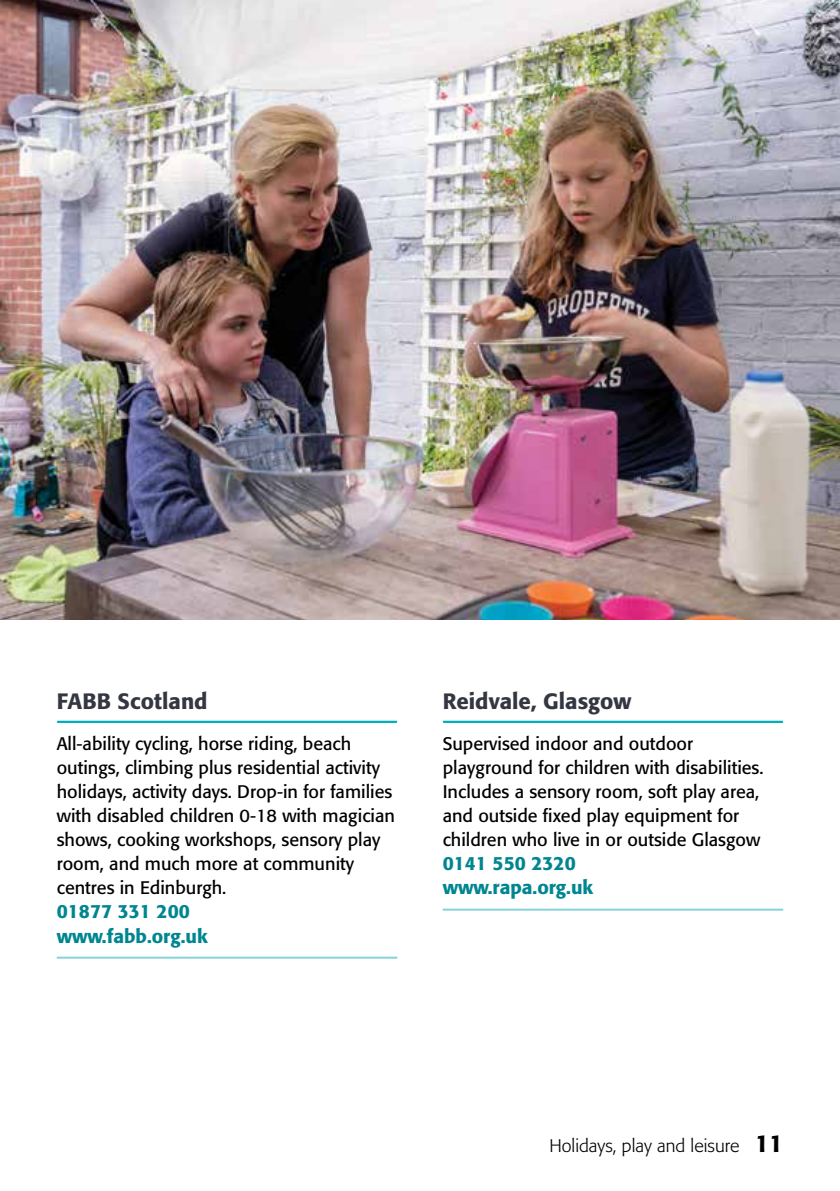
<style>
.page{position:relative;width:840px;height:1191px;background:#fff}
.page>*{position:absolute;margin:0;border:0;box-sizing:border-box;transform-origin:0 0}
.t1{font:500 22px "Formata BQ";color:#343741}
.t2{font:500 19px/24px "Formata BQ";color:#008690}
.t3{font:18px/24px "Formata BQ";color:#000}
.t4{font:300 18px "Formata BQ";color:#000}
.s1{font-weight:500;font-size:24px}
</style>
<div class="page">
<svg style="left:58px;top:720px;width:338px;height:2px"></svg>
<hr style="left:57px;top:956px;width:340px;height:2px;background:#86d2da">
<svg style="left:443px;top:720px;width:338px;height:2px"></svg>
<hr style="left:442px;top:908px;width:340px;height:2px;background:#86d2da">
<img style="left:0;top:0;width:839px;height:619px">
<p class="t1" style="left:57px;top:688px;width:152px">FABB Scotland</p>
<p class="t3" style="left:57px;top:732px;width:339px">All-ability cycling, horse riding, beach outings, climbing plus residential activity holidays, activity days. Drop-in for families with disabled children 0-18 with magician shows, cooking workshops, sensory play room, and much more at community centres in Edinburgh.</p>
<p class="t2" style="left:57px;top:899px;width:152px">01877 331 200 www.fabb.org.uk</p>
<p class="t1" style="left:442px;top:688px;width:190px">Reidvale, Glasgow</p>
<p class="t3" style="left:442px;top:732px;width:322px">Supervised indoor and outdoor playground for children with disabilities.<br>Includes a sensory room, soft play area, and outside fixed play equipment for children who live in or outside Glasgow</p>
<p class="t2" style="left:442px;top:851px;width:152px">0141 550 2320 www.rapa.org.uk</p>
<p class="t4" style="left:549px;top:1135px;width:235px">Holidays, play and leisure <span class="s1">11</span></p>
</div>
